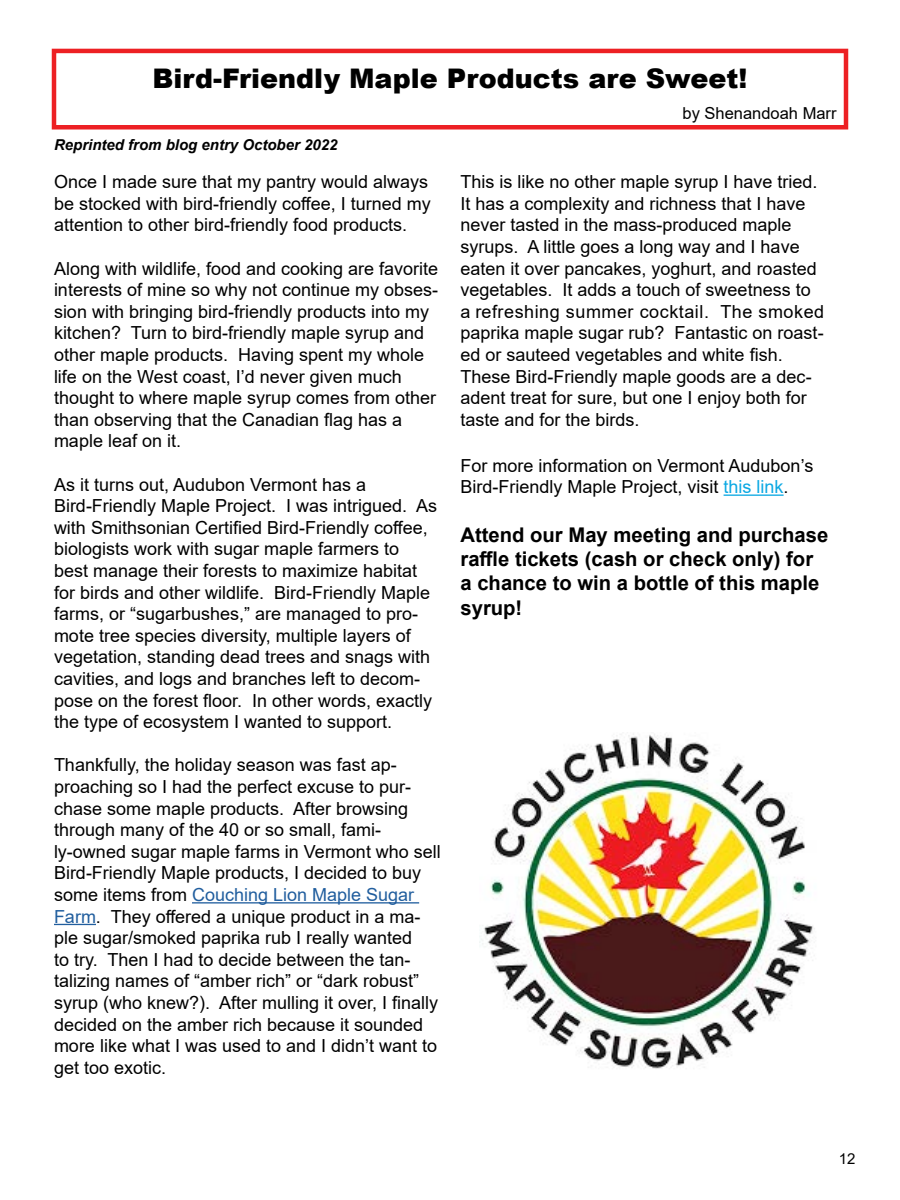
<style>
.page{position:relative;width:900px;height:1200px;background:#fff}
.page>*{position:absolute;margin:0;border:0;box-sizing:border-box;transform-origin:0 0}
.t1{font:900 27px "Arial";color:#000}
.t2{font:700 20.25px/24.3px "Arial";color:#000}
.t3{font:18px/21.6px "Arial";color:#000}
.t4{font:16.5px "Arial";color:#000}
.t5{font:italic 700 15px "Arial";color:#000}
.t6{font:15px "Arial";color:#000}
.s1{color:#0aa8e3}
.s2{color:#215e9e}
</style>
<div class="page">
<hr style="left:192px;top:902px;width:227px;height:2px;background:#215e9e">
<hr style="left:54px;top:924px;width:42px;height:1px;background:#215e9e">
<img style="left:481px;top:733px;width:334px;height:336px">
<div style="left:52px;top:49px;width:796px;height:81px;border:4px solid #ed2024"></div>
<hr style="left:724px;top:495px;width:60px;height:1px;background:#0aa8e3">
<h1 class="t1" style="left:152px;top:59px;width:597px">Bird-Friendly Maple Products are Sweet!</h1>
<p class="t4" style="left:682px;top:102px;width:156px">by Shenandoah Marr</p>
<p class="t5" style="left:54px;top:135px;width:285px">Reprinted from blog entry October 2022</p>
<p class="t3" style="left:460px;top:171px;width:365px">This is like no other maple syrup I have tried.<br>It has a complexity and richness that I have never tasted in the mass-produced maple syrups. A little goes a long way and I have eaten it over pancakes, yoghurt, and roasted vegetables. It adds a touch of sweetness to a refreshing summer cocktail. The smoked paprika maple sugar rub? Fantastic on roast&shy;ed or sauteed vegetables and white fish.<br>These Bird-Friendly maple goods are a dec&shy;adent treat for sure, but one I enjoy both for taste and for the birds.</p>
<p class="t3" style="left:460px;top:454px;width:354px">For more information on Vermont Audubon’s<br>Bird-Friendly Maple Project, visit <span class="s1">this link</span>.</p>
<p class="t2" style="left:460px;top:523px;width:369px">Attend our May meeting and purchase raffle tickets (cash or check only) for a chance to win a bottle of this maple syrup!</p>
<p class="t3" style="left:54px;top:171px;width:378px">Once I made sure that my pantry would always be stocked with bird-friendly coffee, I turned my attention to other bird-friendly food products.</p>
<p class="t3" style="left:54px;top:257px;width:386px">Along with wildlife, food and cooking are favorite interests of mine so why not continue my obses&shy;sion with bringing bird-friendly products into my kitchen? Turn to bird-friendly maple syrup and other maple products. Having spent my whole life on the West coast, I’d never given much thought to where maple syrup comes from other than observing that the Canadian flag has a maple leaf on it.</p>
<p class="t3" style="left:54px;top:473px;width:385px">As it turns out, Audubon Vermont has a Bird-Friendly Maple Project. I was intrigued. As with Smithsonian Certified Bird-Friendly coffee, biologists work with sugar maple farmers to best manage their forests to maximize habitat for birds and other wildlife. Bird-Friendly Maple farms, or “sugarbushes,” are managed to pro&shy;mote tree species diversity, multiple layers of vegetation, standing dead trees and snags with cavities, and logs and branches left to decom&shy;pose on the forest floor. In other words, exactly the type of ecosystem I wanted to support.</p>
<p class="t3" style="left:54px;top:754px;width:388px">Thankfully, the holiday season was fast ap&shy;proaching so I had the perfect excuse to pur&shy;chase some maple products. After browsing through many of the 40 or so small, fami&shy;ly-owned sugar maple farms in Vermont who sell Bird-Friendly Maple products, I decided to buy some items from <span class="s2">Couching Lion Maple Sugar Farm</span>. They offered a unique product in a ma&shy;ple sugar/smoked paprika rub I really wanted<br>to try. Then I had to decide between the tan&shy;talizing names of “amber rich” or “dark robust” syrup (who knew?). After mulling it over, I finally decided on the amber rich because it sounded more like what I was used to and I didn’t want to get too exotic.</p>
<p class="t6" style="left:839px;top:1149px;width:18px">12</p>
</div>
